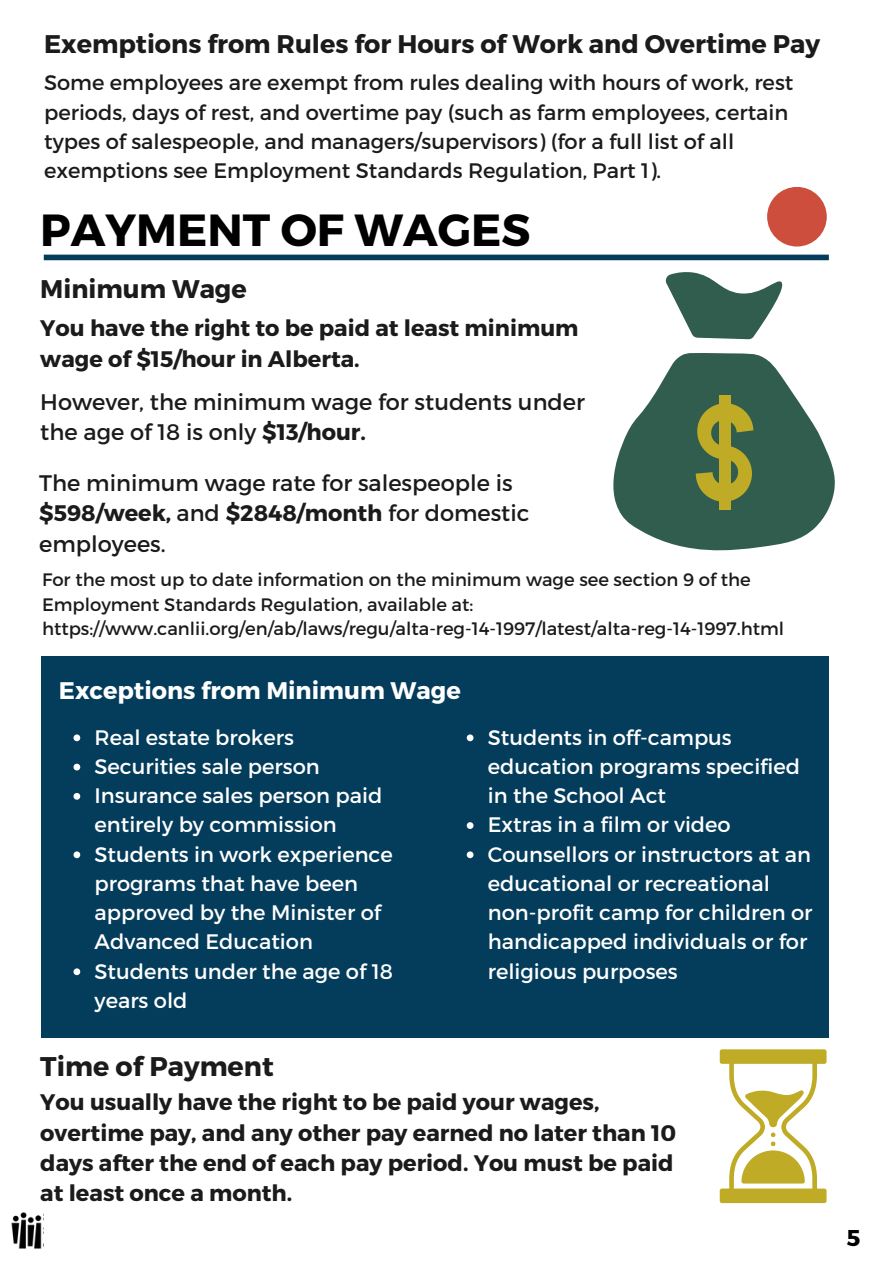
<style>
.page{position:relative;width:893px;height:1264px;background:#fff}
.page>*{position:absolute;margin:0;border:0;box-sizing:border-box;transform-origin:0 0}
.t1{font:700 45px "Montserrat";color:#000}
.t2{font:700 27px "Montserrat";color:#1b1b1b}
.t3{font:700 25.5px "Montserrat";color:#1b1b1b}
.t4{font:700 24px "Montserrat";color:#fff}
.t5{font:700 22.8px "Montserrat";color:#000}
.t6{font:700 22.5px/30.3px "Montserrat";color:#1b1b1b}
.t7{font:22.5px/30.3px "Montserrat";color:#1b1b1b}
.t8{font:21px/29.2px "Montserrat";color:#fff}
.t9{font:21px/29.2px "Montserrat";color:#1b1b1b}
.t10{font:18px/24.8px "Montserrat";color:#1b1b1b}
.s1{font-weight:700}
</style>
<div class="page">
<div style="left:767px;top:187px;width:59px;height:59px;background:#cd4e3c;border-radius:50%"></div>
<div style="left:44px;top:255px;width:784px;height:5px;background:#043c5b"></div>
<svg style="left:613px;top:353px;width:222px;height:198px;fill:#305d4d"></svg>
<svg style="left:695px;top:403px;width:58px;height:98px;background:#7c8637"></svg>
<div style="left:718px;top:395px;width:12px;height:114px;background:#bfab25"></div>
<svg style="left:665px;top:272px;width:118px;height:67px"></svg>
<div style="left:42px;top:656px;width:787px;height:381px;background:#043c5b"></div>
<svg style="left:73px;top:734px;width:7px;height:7px"></svg>
<svg style="left:73px;top:763px;width:7px;height:7px"></svg>
<svg style="left:73px;top:793px;width:7px;height:6px"></svg>
<svg style="left:73px;top:851px;width:7px;height:7px"></svg>
<svg style="left:73px;top:968px;width:7px;height:7px"></svg>
<svg style="left:466px;top:734px;width:7px;height:7px"></svg>
<svg style="left:466px;top:822px;width:7px;height:7px"></svg>
<svg style="left:466px;top:851px;width:7px;height:7px"></svg>
<img style="left:11px;top:1212px;width:33px;height:37px">
<svg style="left:719px;top:1049px;width:107px;height:154px"></svg>
<p class="t3" style="left:44px;top:27px;width:777px">Exemptions from Rules for Hours of Work and Overtime Pay</p>
<p class="t9" style="left:44px;top:67px;width:750px">Some employees are exempt from rules dealing with hours of work, rest periods, days of rest, and overtime pay (such as farm employees, certain types of salespeople, and managers/supervisors) (for a full list of all exemptions see Employment Standards Regulation, Part 1).</p>
<p class="t1" style="left:40px;top:200px;width:491px">PAYMENT OF WAGES</p>
<p class="t3" style="left:40px;top:272px;width:208px">Minimum Wage</p>
<p class="t6" style="left:40px;top:312px;width:539px">You have the right to be paid at least minimum wage of $15/hour in Alberta.</p>
<p class="t7" style="left:40px;top:386px;width:546px">However, the minimum wage for students under the age of 18 is only <span class="s1">$13/hour.</span></p>
<p class="t7" style="left:39px;top:467px;width:491px">The minimum wage rate for salespeople is <span class="s1">$598/week,</span> and <span class="s1">$2848/month</span> for domestic employees.</p>
<p class="t10" style="left:42px;top:566px;width:743px">For the most up to date information on the minimum wage see section 9 of the<br>Employment Standards Regulation, available at: https://www.canlii.org/en/ab/laws/regu/alta-reg-14-1997/latest/alta-reg-14-1997.html</p>
<p class="t4" style="left:59px;top:675px;width:403px">Exceptions from Minimum Wage</p>
<p class="t8" style="left:95px;top:721px;width:201px">Real estate brokers</p>
<p class="t8" style="left:95px;top:750px;width:226px">Securities sale person</p>
<p class="t8" style="left:95px;top:780px;width:289px">Insurance sales person paid entirely by commission</p>
<p class="t8" style="left:95px;top:838px;width:300px">Students in work experience programs that have been approved by the Minister of<br>Advanced Education</p>
<p class="t8" style="left:95px;top:955px;width:300px">Students under the age of 18 years old</p>
<p class="t8" style="left:487px;top:721px;width:314px">Students in off-campus education programs specified in the School Act</p>
<p class="t8" style="left:487px;top:809px;width:244px">Extras in a film or video</p>
<p class="t8" style="left:487px;top:838px;width:326px">Counsellors or instructors at an educational or recreational non-profit camp for children or handicapped individuals or for religious purposes</p>
<p class="t2" style="left:40px;top:1048px;width:235px">Time of Payment</p>
<p class="t6" style="left:40px;top:1085px;width:637px">You usually have the right to be paid your wages, overtime pay, and any other pay earned no later than 10 days after the end of each pay period. You must be paid at least once a month.</p>
<p class="t5" style="left:846px;top:1223px;width:15px">5</p>
</div>
